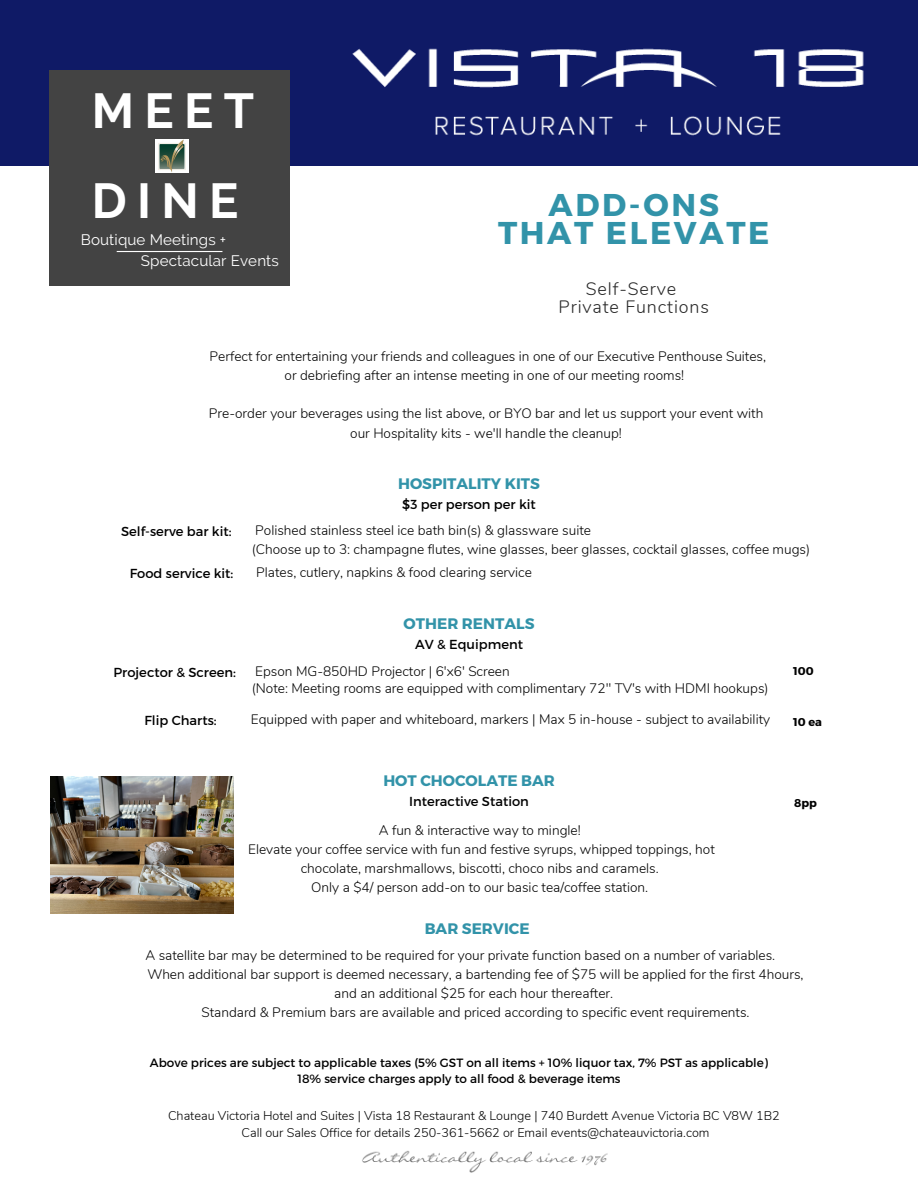
<style>
.page{position:relative;width:918px;height:1188px;background:#0f1a66}
.page>*{position:absolute;margin:0;border:0;box-sizing:border-box;transform-origin:0 0}
.t1{font:700 48.9px/90px "Raleway";letter-spacing:.21em;color:#fff}
.t2{font:700 31.5px/28.2px "Montserrat";letter-spacing:.085em;color:#3293a9;text-align:center}
.t3{font:300 17.85px/18px "Nunito";letter-spacing:.05em;color:#282828;text-align:center}
.t4{font:700 15.15px "Montserrat";color:#3293a9}
.t5{font:15.15px/21.3px "Raleway";letter-spacing:.01em;color:#fff}
.t6{font:300 13.65px/19.2px "Nunito";color:#000;text-align:center}
.t7{font:13.05px "Montserrat";color:#000}
.t8{font:300 12.6px/17.2px "Nunito";color:#000;text-align:center}
.t9{font:12px/16px "Montserrat";color:#000;text-align:center}
.t10{font:700 11.25px "Montserrat";color:#000}
</style>
<div class="page">
<div style="left:0;top:166px;width:918px;height:1022px;background:#fff"></div>
<img style="left:362px;top:1150px;width:246px;height:23px">
<img style="left:352px;top:48px;width:512px;height:88px">
<img style="left:51px;top:776px;width:182px;height:137px">
<div style="left:49px;top:71px;width:241px;height:215px;background:#434343"></div>
<img style="left:156px;top:140px;width:33px;height:32px">
<hr style="left:117px;top:251px;width:105px;height:1px;background:#fff">
<h1 class="t1" style="left:92px;top:66px;width:164px">MEET<br>DINE</h1>
<p class="t5" style="left:141px;top:229px;width:140px;text-indent:-60px">Boutique Meetings +<br>Spectacular Events</p>
<h2 class="t2" style="left:498px;top:189px;width:273px">ADD-ONS<br>THAT ELEVATE</h2>
<h3 class="t3" style="left:558px;top:280px;width:152px">Self-Serve<br>Private Functions</h3>
<p class="t6" style="left:210px;top:347px;width:558px">Perfect for entertaining your friends and colleagues in one of our Executive Penthouse Suites, or debriefing after an intense meeting in one of our meeting rooms!</p>
<p class="t6" style="left:209px;top:404px;width:556px">Pre-order your beverages using the list above, or BYO bar and let us support your event with our Hospitality kits - we'll handle the cleanup!</p>
<p class="t7" style="left:121px;top:523px;width:112px">Self-serve bar kit:</p>
<p class="t4" style="left:398px;top:473px;width:144px">HOSPITALITY KITS</p>
<p class="t6" style="left:252px;top:521px;width:560px;text-align:left">Polished stainless steel ice bath bin(s) &amp; glassware suite<br>(Choose up to 3: champagne flutes, wine glasses, beer glasses, cocktail glasses, coffee mugs)</p>
<p class="t7" style="left:402px;top:495px;width:135px">$3 per person per kit</p>
<p class="t7" style="left:130px;top:565px;width:105px">Food service kit:</p>
<p class="t6" style="left:256px;top:563px;width:277px">Plates, cutlery, napkins &amp; food clearing service</p>
<p class="t7" style="left:113px;top:663px;width:124px">Projector &amp; Screen:</p>
<p class="t4" style="left:404px;top:614px;width:132px">OTHER RENTALS</p>
<p class="t6" style="left:252px;top:663px;width:518px;line-height:16.8px;text-align:left">Epson MG-850HD Projector | 6'x6' Screen<br>(Note: Meeting rooms are equipped with complimentary 72" TV's with HDMI hookups)</p>
<p class="t7" style="left:415px;top:636px;width:109px">AV &amp; Equipment</p>
<p class="t10" style="left:793px;top:664px;width:22px">100</p>
<p class="t7" style="left:144px;top:711px;width:74px">Flip Charts:</p>
<p class="t6" style="left:251px;top:710px;width:521px">Equipped with paper and whiteboard, markers | Max 5 in-house - subject to availability</p>
<p class="t10" style="left:793px;top:715px;width:30px">10 ea</p>
<p class="t4" style="left:383px;top:771px;width:173px">HOT CHOCOLATE BAR</p>
<p class="t7" style="left:409px;top:793px;width:121px">Interactive Station</p>
<p class="t10" style="left:794px;top:795px;width:24px">8pp</p>
<p class="t6" style="left:248px;top:821px;width:468px">A fun &amp; interactive way to mingle!<br>Elevate your coffee service with fun and festive syrups, whipped toppings, hot chocolate, marshmallows, biscotti, choco nibs and caramels.<br>Only a $4/ person add-on to our basic tea/coffee station.</p>
<p class="t4" style="left:425px;top:919px;width:106px">BAR SERVICE</p>
<p class="t6" style="left:145px;top:946px;width:631px">A satellite bar may be determined to be required for your private function based on a number of variables.</p>
<p class="t6" style="left:147px;top:965px;width:658px">When additional bar support is deemed necessary, a bartending fee of $75 will be applied for the first 4hours,</p>
<p class="t6" style="left:334px;top:984px;width:280px">and an additional $25 for each hour thereafter.</p>
<p class="t6" style="left:201px;top:1003px;width:550px">Standard &amp; Premium bars are available and priced according to specific event requirements.</p>
<p class="t9" style="left:150px;top:1054px;width:620px">Above prices are subject to applicable taxes (5% GST on all items + 10% liquor tax, 7% PST as applicable)<br>18% service charges apply to all food &amp; beverage items</p>
<p class="t8" style="left:168px;top:1107px;width:613px">Chateau Victoria Hotel and Suites | Vista 18 Restaurant &amp; Lounge | 740 Burdett Avenue Victoria BC V8W 1B2<br>Call our Sales Office for details 250-361-5662 or Email events@chateauvictoria.com</p>
</div>
